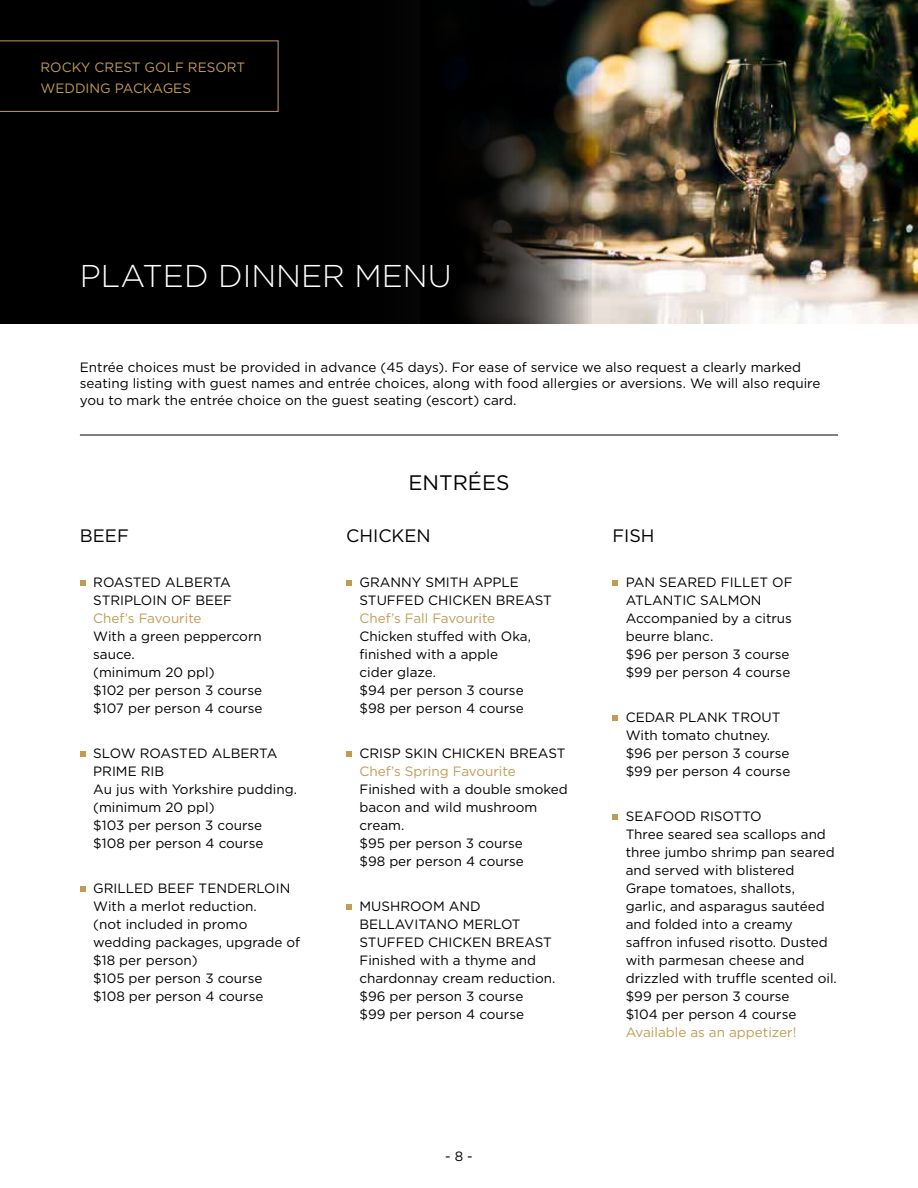
<style>
.page{position:relative;width:918px;height:1188px;background:#fff}
.page>*{position:absolute;margin:0;border:0;box-sizing:border-box;transform-origin:0 0}
.t1{font:300 31.5px "Gotham";color:#fff}
.t2{font:21px "Gotham";color:#000}
.t3{font:18px "Gotham";color:#000}
.t4{font:13.5px/18px "Gotham";color:#000}
.t5{font:13.5px/21px "Gotham";color:#c19c55}
</style>
<div class="page">
<img style="left:591px;top:0;width:327px;height:324px">
<svg style="left:270px;top:0;width:321px;height:324px;background:#10100e"></svg>
<svg style="left:80px;top:581px;width:5px;height:5px"></svg>
<svg style="left:80px;top:752px;width:5px;height:5px"></svg>
<svg style="left:80px;top:887px;width:5px;height:5px"></svg>
<svg style="left:346px;top:581px;width:5px;height:5px"></svg>
<svg style="left:346px;top:752px;width:5px;height:5px"></svg>
<svg style="left:346px;top:905px;width:5px;height:5px"></svg>
<svg style="left:612px;top:581px;width:6px;height:5px"></svg>
<svg style="left:612px;top:716px;width:6px;height:5px"></svg>
<svg style="left:612px;top:815px;width:6px;height:5px"></svg>
<div style="left:0;top:0;width:270px;height:324px;background:#000"></div>
<hr style="left:80px;top:435px;width:758px;height:1px;background:#000">
<svg style="left:0;top:40px;width:278px;height:72px"></svg>
<p class="t5" style="left:40px;top:56px;width:206px">ROCKY CREST GOLF RESORT<br>WEDDING PACKAGES</p>
<h1 class="t1" style="left:80px;top:256px;width:373px">PLATED DINNER MENU</h1>
<p class="t4" style="left:80px;top:358px;width:742px;line-height:16.5px">Entrée choices must be provided in advance (45 days). For ease of service we also request a clearly marked seating listing with guest names and entrée choices, along with food allergies or aversions. We will also require you to mark the entrée choice on the guest seating (escort) card.</p>
<h3 class="t3" style="left:80px;top:525px;width:50px">BEEF</h3>
<p class="t4" style="left:93px;top:573px;width:140px">ROASTED ALBERTA<br>STRIPLOIN OF BEEF</p>
<p class="t5" style="left:93px;top:608px;width:110px">Chef’s Favourite</p>
<p class="t4" style="left:93px;top:627px;width:171px">With a green peppercorn sauce.<br>(minimum 20 ppl)<br>$102 per person 3 course $107 per person 4 course</p>
<p class="t4" style="left:93px;top:744px;width:205px">SLOW ROASTED ALBERTA<br>PRIME RIB<br>Au jus with Yorkshire pudding. (minimum 20 ppl)<br>$103 per person 3 course $108 per person 4 course</p>
<p class="t4" style="left:93px;top:879px;width:208px">GRILLED BEEF TENDERLOIN<br>With a merlot reduction.<br>(not included in promo wedding packages, upgrade of $18 per person)<br>$105 per person 3 course<br>$108 per person 4 course</p>
<h2 class="t2" style="left:408px;top:469px;width:103px">ENTRÉES</h2>
<h3 class="t3" style="left:346px;top:525px;width:86px">CHICKEN</h3>
<p class="t4" style="left:359px;top:573px;width:194px">GRANNY SMITH APPLE<br>STUFFED CHICKEN BREAST</p>
<p class="t5" style="left:359px;top:608px;width:137px">Chef’s Fall Favourite</p>
<p class="t4" style="left:359px;top:627px;width:173px">Chicken stuffed with Oka, finished with a apple cider glaze.<br>$94 per person 3 course $98 per person 4 course</p>
<p class="t4" style="left:359px;top:744px;width:208px">CRISP SKIN CHICKEN BREAST</p>
<p class="t5" style="left:359px;top:761px;width:158px">Chef’s Spring Favourite</p>
<p class="t4" style="left:359px;top:780px;width:210px">Finished with a double smoked bacon and wild mushroom cream.<br>$95 per person 3 course<br>$98 per person 4 course</p>
<p class="t4" style="left:359px;top:897px;width:197px">MUSHROOM AND<br>BELLAVITANO MERLOT<br>STUFFED CHICKEN BREAST<br>Finished with a thyme and chardonnay cream reduction. $96 per person 3 course<br>$99 per person 4 course</p>
<p class="t4" style="left:445px;top:1147px;width:29px">- 8 -</p>
<h3 class="t3" style="left:612px;top:525px;width:44px">FISH</h3>
<p class="t4" style="left:626px;top:573px;width:168px">PAN SEARED FILLET OF<br>ATLANTIC SALMON<br>Accompanied by a citrus beurre blanc.<br>$96 per person 3 course $99 per person 4 course</p>
<p class="t4" style="left:626px;top:708px;width:166px">CEDAR PLANK TROUT<br>With tomato chutney. $96 per person 3 course $99 per person 4 course</p>
<p class="t4" style="left:626px;top:807px;width:213px">SEAFOOD RISOTTO<br>Three seared sea scallops and three jumbo shrimp pan seared and served with blistered<br>Grape tomatoes, shallots, garlic, and asparagus sautéed and folded into a creamy saffron infused risotto. Dusted with parmesan cheese and drizzled with truffle scented oil. $99 per person 3 course<br>$104 per person 4 course</p>
<p class="t5" style="left:626px;top:1022px;width:172px">Available as an appetizer!</p>
</div>
